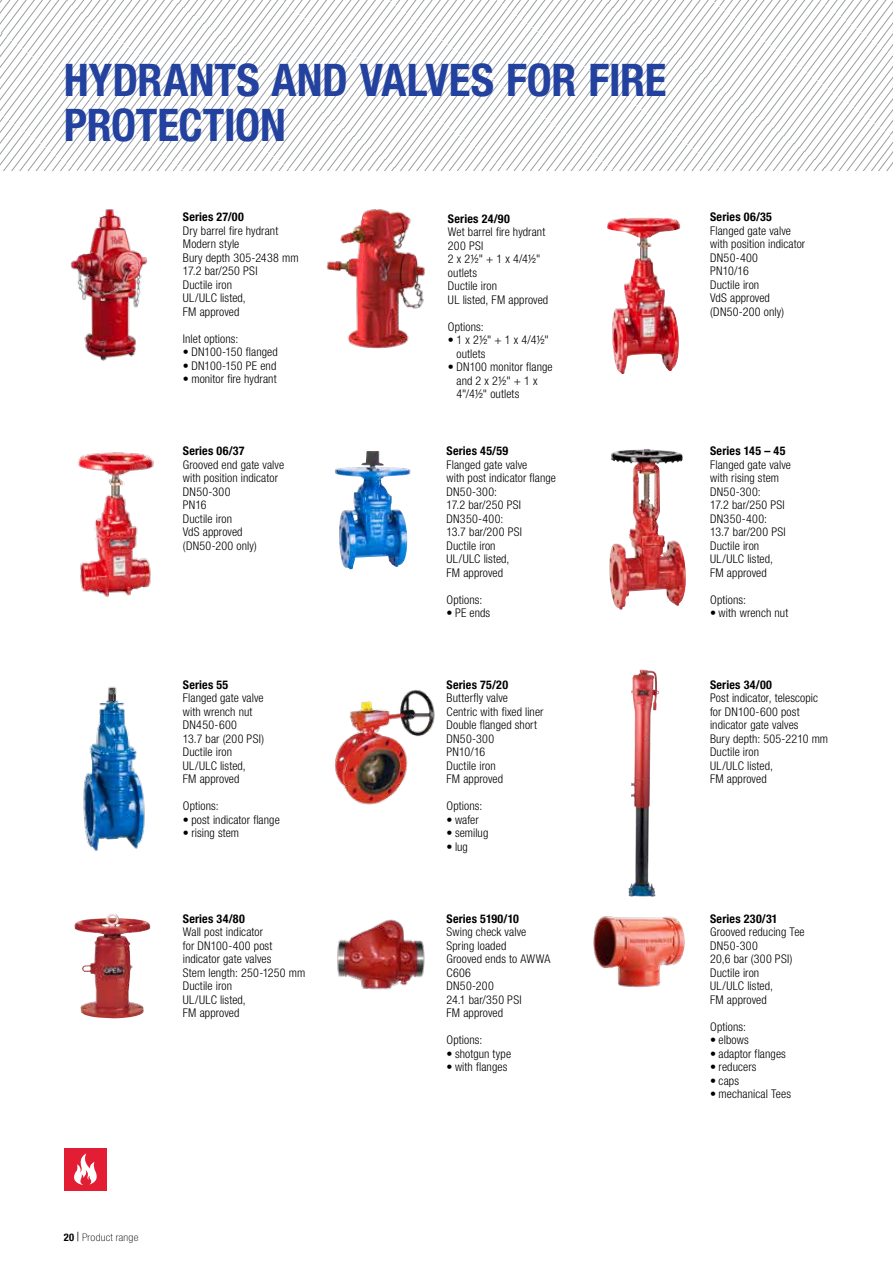
<style>
.page{position:relative;width:893px;height:1263px;background:#fff}
.page>*{position:absolute;margin:0;border:0;box-sizing:border-box;transform-origin:0 0}
.t1{font:700 condensed 45px/45px "Helvetica Neue LT Pro";letter-spacing:-.005em;color:#23419f}
.t2{font:300 condensed 12px/13.5px "Helvetica Neue LT Pro";letter-spacing:.01em;color:#000}
.t3{font:700 condensed 12px "Helvetica Neue LT Pro";letter-spacing:.015em;color:#000}
.t4{font:100 condensed 10.5px "Helvetica Neue LT Pro";letter-spacing:.02em;color:#000;scale:1.1 1}
.s1{font-weight:700}
.s2{font-family:"Times New Roman";font-weight:700;font-stretch:normal}
</style>
<div class="page">
<div style="left:64px;top:1148px;width:42px;height:43px;background:#e21d34"></div>
<svg style="left:74px;top:1153px;width:23px;height:32px"></svg>
<svg style="left:0;top:0;width:893px;height:170px"></svg>
<img style="left:607px;top:218px;width:33px;height:156px">
<img style="left:77px;top:452px;width:77px;height:145px">
<img style="left:326px;top:209px;width:99px;height:140px">
<img style="left:83px;top:686px;width:62px;height:164px">
<img style="left:337px;top:919px;width:88px;height:71px">
<img style="left:335px;top:689px;width:100px;height:116px">
<img style="left:334px;top:451px;width:77px;height:118px">
<img style="left:70px;top:209px;width:78px;height:152px">
<img style="left:74px;top:914px;width:77px;height:105px">
<img style="left:628px;top:670px;width:28px;height:227px">
<img style="left:609px;top:449px;width:77px;height:161px">
<img style="left:593px;top:916px;width:92px;height:72px">
<h1 class="t1" style="left:64px;top:57px;width:604px">HYDRANTS AND VALVES FOR FIRE<br>PROTECTION</h1>
<p class="t3" style="left:183px;top:210px;width:63px">Series 27/00</p>
<p class="t2" style="left:183px;top:224px;width:117px">Dry barrel fire hydrant<br>Modern style<br>Bury depth 305-2438 mm<br>17.2 bar/250 PSI<br>Ductile iron<br>UL/ULC listed,<br>FM approved</p>
<p class="t2" style="left:183px;top:332px;width:57px">Inlet options:</p>
<p class="t2" style="left:183px;top:345px;width:96px">• DN100-150 flanged</p>
<p class="t2" style="left:183px;top:359px;width:95px">• DN100-150 PE end</p>
<p class="t2" style="left:183px;top:372px;width:95px">• monitor fire hydrant</p>
<p class="t3" style="left:183px;top:443px;width:63px">Series 06/37</p>
<p class="t2" style="left:183px;top:457px;width:103px">Grooved end gate valve with position indicator<br>DN50-300<br>PN16<br>Ductile iron<br>VdS approved (DN50-200 only)</p>
<p class="t3" style="left:183px;top:677px;width:47px">Series 55</p>
<p class="t2" style="left:183px;top:691px;width:83px">Flanged gate valve with wrench nut<br>DN450-600<br>13.7 bar (200 PSI)<br>Ductile iron<br>UL/ULC listed,<br>FM approved</p>
<p class="t2" style="left:183px;top:799px;width:37px">Options:</p>
<p class="t2" style="left:183px;top:813px;width:98px">• post indicator flange</p>
<p class="t2" style="left:183px;top:826px;width:58px">• rising stem</p>
<p class="t3" style="left:183px;top:911px;width:63px">Series 34/80</p>
<p class="t2" style="left:183px;top:925px;width:124px">Wall post indicator<br>for DN100-400 post indicator gate valves<br>Stem length: 250-1250 mm<br>Ductile iron<br>UL/ULC listed,<br>FM approved</p>
<p class="t3" style="left:448px;top:211px;width:63px">Series 24/90</p>
<p class="t2" style="left:448px;top:225px;width:102px">Wet barrel fire hydrant<br>200 PSI<br>2 x 2½" + 1 x 4/4½" outlets<br>Ductile iron<br>UL listed, FM approved</p>
<p class="t2" style="left:448px;top:320px;width:37px">Options:</p>
<p class="t2" style="left:456px;top:333px;width:94px;text-indent:-9px">• 1 x 2½" + 1 x 4/4½" outlets</p>
<p class="t2" style="left:456px;top:360px;width:98px;text-indent:-9px">• DN100 monitor flange and 2 x 2½" + 1 x<br>4"/4½" outlets</p>
<p class="t3" style="left:446px;top:443px;width:63px">Series 45/59</p>
<p class="t2" style="left:446px;top:457px;width:111px">Flanged gate valve<br>with post indicator flange<br>DN50-300:<br>17.2 bar/250 PSI<br>DN350-400:<br>13.7 bar/200 PSI<br>Ductile iron<br>UL/ULC listed,<br>FM approved</p>
<p class="t2" style="left:446px;top:592px;width:37px">Options:</p>
<p class="t2" style="left:446px;top:606px;width:45px">• PE ends</p>
<p class="t3" style="left:446px;top:677px;width:63px">Series 75/20</p>
<p class="t2" style="left:446px;top:691px;width:99px">Butterfly valve<br>Centric with fixed liner<br>Double flanged short<br>DN50-300<br>PN10/16<br>Ductile iron<br>FM approved</p>
<p class="t2" style="left:446px;top:799px;width:37px">Options:</p>
<p class="t2" style="left:446px;top:813px;width:34px">• wafer</p>
<p class="t2" style="left:446px;top:826px;width:43px">• semilug</p>
<p class="t2" style="left:446px;top:840px;width:23px">• lug</p>
<p class="t3" style="left:446px;top:911px;width:74px">Series 5190/10</p>
<p class="t2" style="left:446px;top:925px;width:105px">Swing check valve<br>Spring loaded<br>Grooved ends to AWWA<br>C606<br>DN50-200<br>24.1 bar/350 PSI<br>FM approved</p>
<p class="t2" style="left:446px;top:1033px;width:37px">Options:</p>
<p class="t2" style="left:446px;top:1047px;width:66px">• shotgun type</p>
<p class="t2" style="left:446px;top:1060px;width:62px">• with flanges</p>
<p class="t3" style="left:710px;top:210px;width:63px">Series 06/35</p>
<p class="t2" style="left:710px;top:224px;width:97px">Flanged gate valve with position indicator<br>DN50-400<br>PN10/16<br>Ductile iron<br>VdS approved (DN50-200 only)</p>
<p class="t3" style="left:710px;top:443px;width:77px">Series 145 – 45</p>
<p class="t2" style="left:710px;top:457px;width:82px">Flanged gate valve with rising stem<br>DN50-300:<br>17.2 bar/250 PSI<br>DN350-400:<br>13.7 bar/200 PSI<br>Ductile iron<br>UL/ULC listed,<br>FM approved</p>
<p class="t2" style="left:710px;top:592px;width:37px">Options:</p>
<p class="t2" style="left:710px;top:606px;width:80px">• with wrench nut</p>
<p class="t3" style="left:710px;top:677px;width:63px">Series 34/00</p>
<p class="t2" style="left:710px;top:691px;width:120px">Post indicator, telescopic for DN100-600 post indicator gate valves<br>Bury depth: 505-2210 mm<br>Ductile iron<br>UL/ULC listed,<br>FM approved</p>
<p class="t3" style="left:710px;top:911px;width:69px">Series 230/31</p>
<p class="t2" style="left:710px;top:925px;width:96px">Grooved reducing Tee<br>DN50-300<br>20,6 bar (300 PSI)<br>Ductile iron<br>UL/ULC listed,<br>FM approved</p>
<p class="t2" style="left:710px;top:1020px;width:37px">Options:</p>
<p class="t2" style="left:710px;top:1033px;width:40px">• elbows</p>
<p class="t2" style="left:710px;top:1047px;width:77px">• adaptor flanges</p>
<p class="t2" style="left:710px;top:1060px;width:48px">• reducers</p>
<p class="t2" style="left:710px;top:1074px;width:30px">• caps</p>
<p class="t2" style="left:710px;top:1087px;width:82px">• mechanical Tees</p>
<p class="t4" style="left:64px;top:1231px;width:69px"><span class="s1">20</span> <span class="s2">|</span> Product range</p>
</div>
